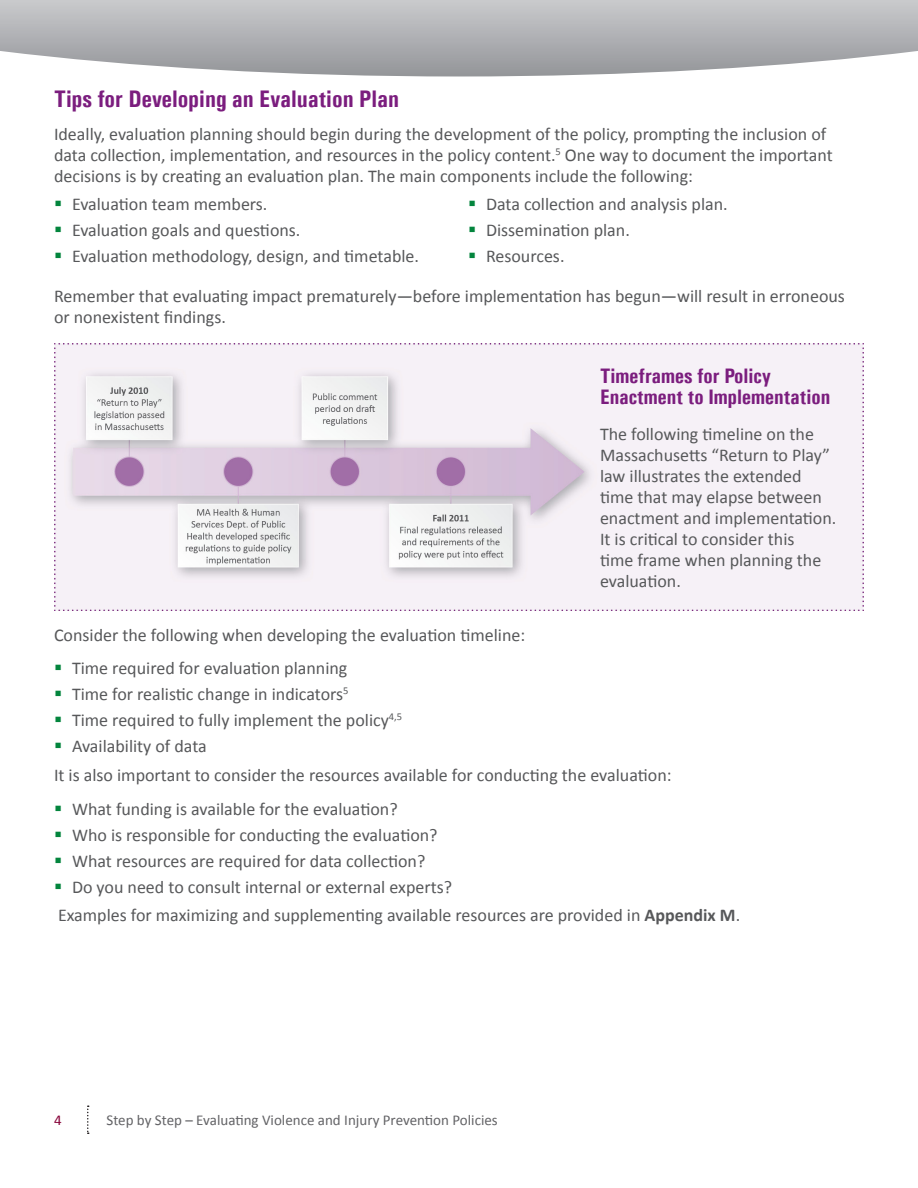
<style>
.page{position:relative;width:918px;height:1188px;background:#fff}
.page>*{position:absolute;margin:0;border:0;box-sizing:border-box;transform-origin:0 0}
.Heading_2{font:700 24px "Univers Condensed";color:#7b1d7e}
.t1{font:700 21px/21px "Univers Condensed";color:#7b1d7e}
.Bullet{font:18px/21px "Calibri";color:#57585a}
.t2{font:15px "Calibri";color:#636366}
.t3{font:15px "Calibri";color:#860037}
.s1{font-weight:700}
</style>
<div class="page">
<svg style="left:87px;top:1106px;width:2px;height:28px"></svg>
<svg style="left:0;top:0;width:918px;height:76px;background:#b9babd"></svg>
<img style="left:54px;top:344px;width:810px;height:267px">
<p class="Heading_2" style="left:54px;top:84px;width:347px">Tips for Developing an Evaluation Plan</p>
<p class="Bullet" style="left:54px;top:122px;width:780px">Ideally, evaluation planning should begin during the development of the policy, prompting the inclusion of data collection, implementation, and resources in the policy content.<sup>5</sup> One way to document the important decisions is by creating an evaluation plan. The main components include the following:</p>
<p class="Bullet" style="left:72px;top:192px;width:197px">Evaluation team members.</p>
<p class="Bullet" style="left:72px;top:218px;width:230px">Evaluation goals and questions.</p>
<p class="Bullet" style="left:72px;top:245px;width:349px">Evaluation methodology, design, and timetable.</p>
<p class="Bullet" style="left:486px;top:192px;width:243px">Data collection and analysis plan.</p>
<p class="Bullet" style="left:486px;top:218px;width:145px">Dissemination plan.</p>
<p class="Bullet" style="left:486px;top:245px;width:80px">Resources.</p>
<p class="Bullet" style="left:54px;top:285px;width:792px">Remember that evaluating impact prematurely—before implementation has begun—will result in erroneous or nonexistent findings.</p>
<p class="t1" style="left:600px;top:365px;width:232px">Timeframes for Policy<br>Enactment to Implementation</p>
<p class="Bullet" style="left:600px;top:422px;width:238px">The following timeline on the<br>Massachusetts “Return to Play” law illustrates the extended time that may elapse between enactment and implementation.<br>It is critical to consider this<br>time frame when planning the evaluation.</p>
<p class="Bullet" style="left:54px;top:623px;width:473px">Consider the following when developing the evaluation timeline:</p>
<p class="Bullet" style="left:72px;top:657px;width:277px">Time required for evaluation planning</p>
<p class="Bullet" style="left:72px;top:683px;width:278px">Time for realistic change in indicators<sup>5</sup></p>
<p class="Bullet" style="left:72px;top:709px;width:332px">Time required to fully implement the policy<sup>4,5</sup></p>
<p class="Bullet" style="left:72px;top:735px;width:136px">Availability of data</p>
<p class="Bullet" style="left:54px;top:764px;width:619px">It is also important to consider the resources available for conducting the evaluation:</p>
<p class="Bullet" style="left:72px;top:797px;width:327px">What funding is available for the evaluation?</p>
<p class="Bullet" style="left:72px;top:823px;width:367px">Who is responsible for conducting the evaluation?</p>
<p class="Bullet" style="left:72px;top:849px;width:355px">What resources are required for data collection?</p>
<p class="Bullet" style="left:72px;top:876px;width:382px">Do you need to consult internal or external experts?</p>
<p class="Bullet" style="left:58px;top:904px;width:684px">Examples for maximizing and supplementing available resources are provided in <span class="s1">Appendix M</span>.</p>
<p class="t3" style="left:54px;top:1111px;width:9px">4</p>
<p class="t2" style="left:106px;top:1111px;width:393px">Step by Step – Evaluating Violence and Injury Prevention Policies</p>
</div>
